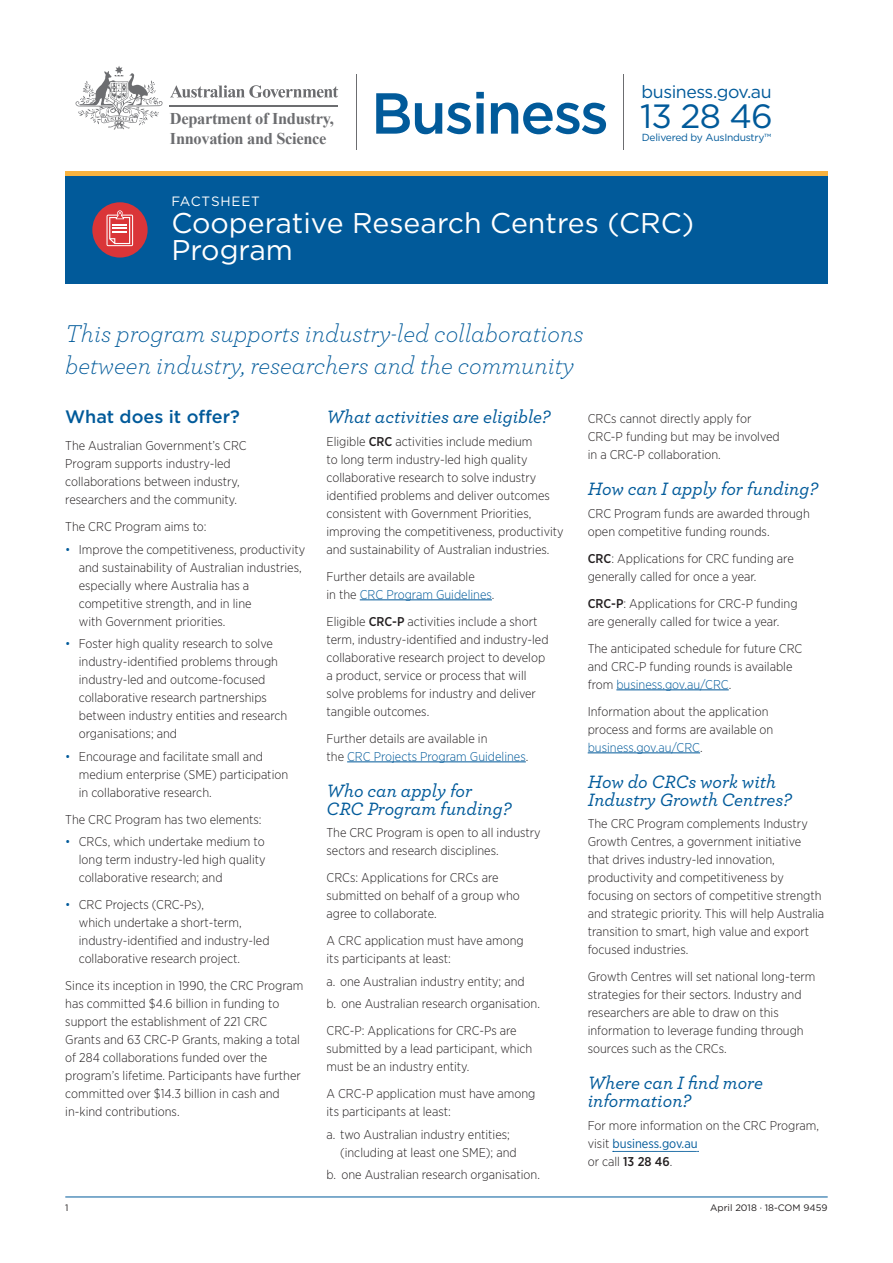
<style>
.page{position:relative;width:893px;height:1263px;background:#fff}
.page>*{position:absolute;margin:0;border:0;box-sizing:border-box;transform-origin:0 0}
.t1{font:500 57.75px "Gotham";letter-spacing:-.03em;color:#015a9a}
.t2{font:33.6px "Gotham";color:#015a9a}
.business_h1_-_revers{font:28.5px/27px "Gotham";color:#fff}
.business_p_-_intro_i{font:italic 300 25.5px/31.5px "Archer";color:#015a9a}
.business_h3{font:italic 500 18.75px/18px "Archer";color:#015a9a}
.business_h2{font:500 18px "Gotham";color:#015a9a}
.t3{font:17.7px "Gotham";letter-spacing:-.025em;color:#015a9a}
.t4{font:700 16.35px/19.6px "Times New Roman";letter-spacing:-.02em;color:#6c6d70}
.business_h1_-_revers-2{font:13.5px "Gotham";letter-spacing:.06em;color:#fff}
.business_p{font:300 12.75px/18px "Gotham Narrow";color:#231f20}
.business_p_-_pre_lis{font:300 12.75px/18px "Gotham Narrow";color:#231f20}
.business_ol_li_-_las{font:300 12.75px "Gotham Narrow";color:#231f20}
.business_ol_li{font:300 12.75px/18px "Gotham Narrow";color:#231f20}
.business_ol_li_a{font:300 12.75px "Gotham Narrow";color:#231f20}
.t5{font:10.35px "Gotham";letter-spacing:-.025em;color:#015a9a}
.t6{font:9.3px "Gotham";color:#231f20}
.s1{color:#015a9a}
.s2{font-weight:500}
.s3{font-weight:400;color:#015a9a}
</style>
<div class="page">
<div style="left:65px;top:176px;width:763px;height:108px;background:#015a9a"></div>
<div style="left:65px;top:171px;width:763px;height:5px;background:#f9b340"></div>
<hr style="left:65px;top:1197px;width:763px;height:1px;background:#015a9a">
<div style="left:92px;top:202px;width:56px;height:56px;background:#da3538;border-radius:50%"></div>
<svg style="left:107px;top:210px;width:26px;height:36px"></svg>
<svg style="left:170px;top:85px;width:168px;height:13px"></svg>
<svg style="left:76px;top:66px;width:87px;height:64px"></svg>
<hr style="left:170px;top:105px;width:168px;height:1px;background:#6c6d70">
<hr style="left:356px;top:75px;width:1px;height:75px;background:#6c6d70">
<hr style="left:623px;top:75px;width:1px;height:75px;background:#6c6d70">
<hr style="left:360px;top:599px;width:132px;height:1px;background:#015a9a">
<hr style="left:347px;top:761px;width:179px;height:1px;background:#015a9a">
<hr style="left:616px;top:689px;width:113px;height:1px;background:#015a9a">
<hr style="left:588px;top:752px;width:112px;height:1px;background:#015a9a">
<svg style="left:613px;top:1151px;width:85px;height:1px"></svg>
<p class="t4" style="left:170px;top:108px;width:165px">Department of Industry,<br>Innovation and Science</p>
<p class="t1" style="left:371px;top:75px;width:239px">Business</p>
<p class="t3" style="left:641px;top:81px;width:132px">business.gov.au</p>
<p class="t2" style="left:640px;top:96px;width:134px">13 28 46</p>
<p class="t5" style="left:642px;top:131px;width:131px">Delivered by AusIndustry™</p>
<h1 class="business_h1_-_revers-2" style="left:171px;top:192px;width:90px">FACTSHEET</h1>
<h1 class="business_h1_-_revers" style="left:171px;top:208px;width:524px">Cooperative Research Centres (CRC)<br>Program</h1>
<p class="business_p_-_intro_i" style="left:65px;top:316px;width:520px">This program supports industry-led collaborations between industry, researchers and the community</p>
<h2 class="business_h2" style="left:65px;top:405px;width:176px">What does it offer?</h2>
<p class="business_p" style="left:65px;top:436px;width:183px">The Australian Government’s CRC Program supports industry-led collaborations between industry, researchers and the community.</p>
<p class="business_p_-_pre_lis" style="left:65px;top:517px;width:143px">The CRC Program aims to:</p>
<p class="business_p" style="left:79px;top:540px;width:228px;text-indent:-14px"><span class="s1">•</span> Improve the competitiveness, productivity and sustainability of Australian industries, especially where Australia has a competitive strength, and in line<br>with Government priorities.</p>
<p class="business_p" style="left:79px;top:634px;width:210px;text-indent:-14px"><span class="s1">•</span> Foster high quality research to solve industry-identified problems through industry-led and outcome-focused collaborative research partnerships between industry entities and research organisations; and</p>
<p class="business_p" style="left:79px;top:747px;width:211px;text-indent:-14px"><span class="s1">•</span> Encourage and facilitate small and medium enterprise (SME) participation in collaborative research.</p>
<p class="business_p_-_pre_lis" style="left:65px;top:810px;width:198px">The CRC Program has two elements:</p>
<p class="business_p" style="left:79px;top:832px;width:188px;text-align:justify;text-indent:-14px"><span class="s1">•</span> CRCs, which undertake medium to long term industry-led high quality collaborative research; and</p>
<p class="business_p" style="left:79px;top:895px;width:192px;text-indent:-14px"><span class="s1">•</span> CRC Projects (CRC-Ps),<br>which undertake a short-term, industry-identified and industry-led collaborative research project.</p>
<p class="business_p" style="left:65px;top:976px;width:240px">Since its inception in 1990, the CRC Program has committed $4.6 billion in funding to support the establishment of 221 CRC Grants and 63 CRC-P Grants, making a total of 284 collaborations funded over the program’s lifetime. Participants have further committed over $14.3 billion in cash and in-kind contributions.</p>
<h3 class="business_h3" style="left:326px;top:407px;width:225px">What activities are eligible?</h3>
<p class="business_p" style="left:326px;top:432px;width:239px">Eligible <span class="s2">CRC</span> activities include medium<br>to long term industry-led high quality collaborative research to solve industry identified problems and deliver outcomes consistent with Government Priorities, improving the competitiveness, productivity and sustainability of Australian industries.</p>
<p class="business_p" style="left:326px;top:567px;width:170px">Further details are available<br>in the <span class="s1">CRC Program Guidelines</span>.</p>
<p class="business_p" style="left:326px;top:612px;width:224px">Eligible <span class="s2">CRC-P</span> activities include a short term, industry-identified and industry-led collaborative research project to develop a product, service or process that will solve problems for industry and deliver tangible outcomes.</p>
<p class="business_p" style="left:326px;top:729px;width:203px">Further details are available in<br>the <span class="s1">CRC Projects Program Guidelines</span>.</p>
<h3 class="business_h3" style="left:326px;top:780px;width:186px">Who can apply for<br>CRC Program funding?</h3>
<p class="business_p" style="left:326px;top:823px;width:216px">The CRC Program is open to all industry sectors and research disciplines.</p>
<p class="business_p" style="left:326px;top:868px;width:195px">CRCs: Applications for CRCs are submitted on behalf of a group who agree to collaborate.</p>
<p class="business_p_-_pre_lis" style="left:326px;top:931px;width:199px">A CRC application must have among its participants at least:</p>
<p class="business_ol_li_a" style="left:326px;top:973px;width:200px">a. one Australian industry entity; and</p>
<p class="business_ol_li_-_las" style="left:326px;top:996px;width:215px">b. one Australian research organisation.</p>
<p class="business_p" style="left:326px;top:1021px;width:207px">CRC-P: Applications for CRC-Ps are submitted by a lead participant, which must be an industry entity.</p>
<p class="business_p_-_pre_lis" style="left:326px;top:1084px;width:210px">A CRC-P application must have among its participants at least:</p>
<p class="business_ol_li" style="left:340px;top:1125px;width:178px;text-indent:-14px">a. two Australian industry entities; (including at least one SME); and</p>
<p class="business_ol_li_-_las" style="left:326px;top:1167px;width:215px">b. one Australian research organisation.</p>
<p class="business_p" style="left:588px;top:409px;width:194px">CRCs cannot directly apply for<br>CRC-P funding but may be involved in a CRC-P collaboration.</p>
<h3 class="business_h3" style="left:588px;top:479px;width:232px">How can I apply for funding?</h3>
<p class="business_p" style="left:588px;top:504px;width:224px">CRC Program funds are awarded through open competitive funding rounds.</p>
<p class="business_p" style="left:588px;top:549px;width:208px"><span class="s2">CRC</span>: Applications for CRC funding are generally called for once a year.</p>
<p class="business_p" style="left:588px;top:594px;width:211px"><span class="s2">CRC-P</span>: Applications for CRC-P funding are generally called for twice a year.</p>
<p class="business_p" style="left:588px;top:639px;width:216px">The anticipated schedule for future CRC and CRC-P funding rounds is available from <span class="s1">business.gov.au/CRC</span>.</p>
<p class="business_p" style="left:588px;top:702px;width:187px">Information about the application process and forms are available on <span class="s1">business.gov.au/CRC</span>.</p>
<h3 class="business_h3" style="left:588px;top:771px;width:205px">How do CRCs work with<br>Industry Growth Centres?</h3>
<p class="business_p" style="left:588px;top:814px;width:238px">The CRC Program complements Industry Growth Centres, a government initiative that drives industry-led innovation, productivity and competitiveness by focusing on sectors of competitive strength and strategic priority. This will help Australia transition to smart, high value and export focused industries.</p>
<p class="business_p" style="left:588px;top:967px;width:229px">Growth Centres will set national long-term strategies for their sectors. Industry and researchers are able to draw on this information to leverage funding through sources such as the CRCs.</p>
<h3 class="business_h3" style="left:588px;top:1073px;width:177px">Where can I find more information?</h3>
<p class="business_p" style="left:588px;top:1116px;width:233px">For more information on the CRC Program, visit <span class="s3">business.gov.au<br></span>or call <span class="s2">13 28 46</span>.</p>
<p class="t6" style="left:710px;top:1201px;width:119px">April 2018 · 18-COM 9459</p>
<p class="t6" style="left:65px;top:1201px;width:5px">1</p>
</div>
